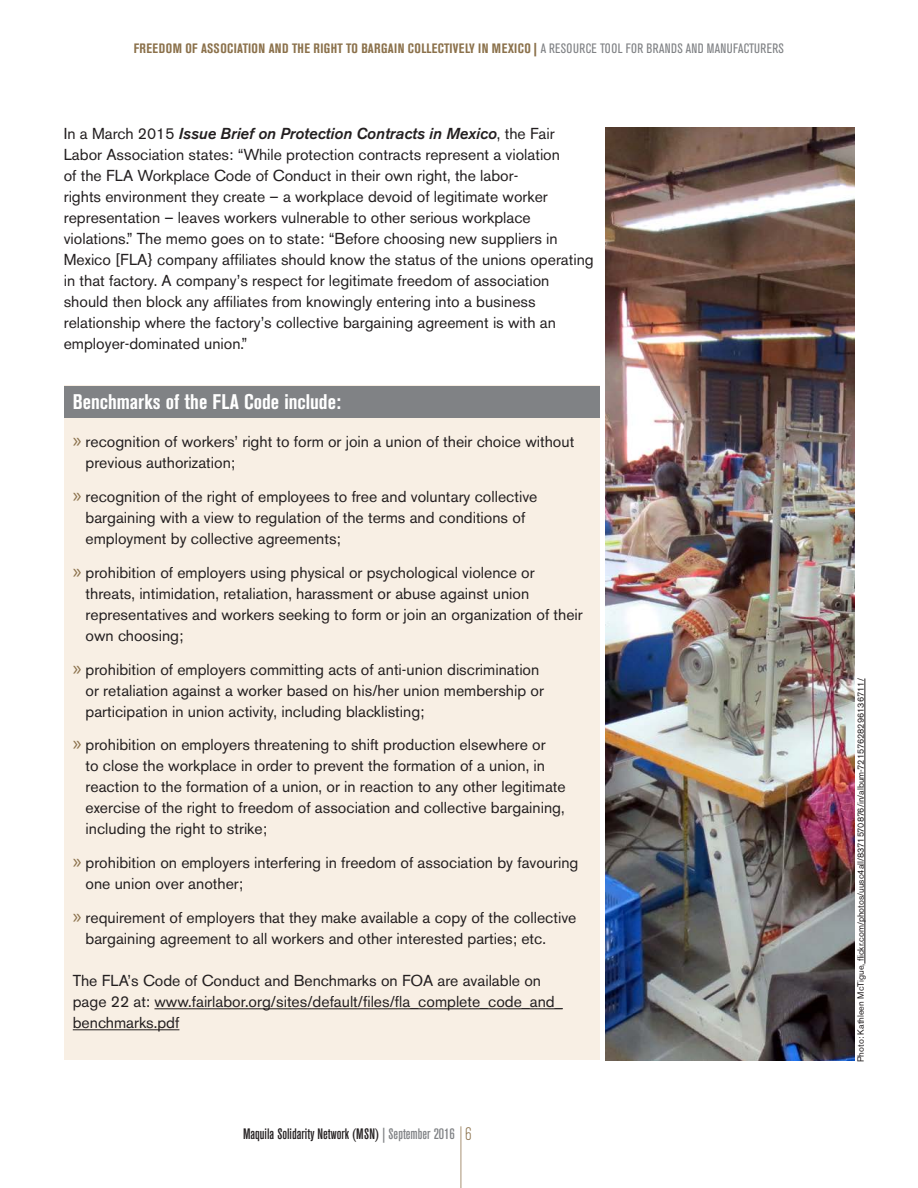
<style>
.page{position:relative;width:918px;height:1188px;background:#fff}
.page>*{position:absolute;margin:0;border:0;box-sizing:border-box;transform-origin:0 0}
.t1{font:700 condensed 21px "Akzidenz Grotesk BE";color:#fff}
.t2{font:15.75px/21px "Akzidenz Grotesk BE";color:#231f20}
.t3{font:500 condensed 15px "Akzidenz Grotesk BE";color:#231f20}
.t4{font:700 condensed 13.5px "Akzidenz Grotesk BE";letter-spacing:.035em;color:#8b714b}
.t5{font:9px "Akzidenz Grotesk BE";color:#231f20}
.s1{font-weight:800;font-stretch:normal}
.s2{font-weight:400;color:#808285}
.s3{font-weight:500;font-style:italic}
.s4{font-family:"Myriad Pro";font-size:21px;color:#8b714b}
.s5{color:#808285}
.s6{font-weight:300;font-size:18px;color:#8b714b}
</style>
<div class="page">
<hr style="left:460px;top:1126px;width:1px;height:62px;background:#b29e83">
<div style="left:64px;top:386px;width:536px;height:674px;background:#f8efe4"></div>
<div style="left:64px;top:386px;width:535px;height:32px;background:#808285"></div>
<hr style="left:154px;top:1008px;width:409px;height:1px;background:#231f20">
<hr style="left:73px;top:1029px;width:106px;height:1px;background:#231f20">
<img style="left:606px;top:128px;width:248px;height:932px">
<hr style="left:865px;top:678px;width:1px;height:286px;background:#231f20">
<p class="t4" style="left:134px;top:40px;width:652px">FREEDOM OF ASSOCIATION AND THE RIGHT TO BARGAIN COLLECTIVELY IN MEXICO <span class="s1">|</span> <span class="s2">A RESOURCE TOOL FOR BRANDS AND MANUFACTURERS</span></p>
<p class="t2" style="left:64px;top:123px;width:532px">In a March 2015 <span class="s3">Issue Brief on Protection Contracts in Mexico</span>, the Fair Labor Association states: “While protection contracts represent a violation<br>of the FLA Workplace Code of Conduct in their own right, the labor-<br>rights environment they create – a workplace devoid of legitimate worker representation – leaves workers vulnerable to other serious workplace violations.” The memo goes on to state: “Before choosing new suppliers in Mexico [FLA} company affiliates should know the status of the unions operating in that factory. A company’s respect for legitimate freedom of association should then block any affiliates from knowingly entering into a business relationship where the factory’s collective bargaining agreement is with an employer-dominated union.”</p>
<h1 class="t1" style="left:73px;top:390px;width:270px">Benchmarks of the FLA Code include:</h1>
<p class="t2" style="left:86px;top:431px;width:490px;text-indent:-13px"><span class="s4">»</span> recognition of workers’ right to form or join a union of their choice without previous authorization;</p>
<p class="t2" style="left:86px;top:486px;width:453px;text-indent:-13px"><span class="s4">»</span> recognition of the right of employees to free and voluntary collective bargaining with a view to regulation of the terms and conditions of employment by collective agreements;</p>
<p class="t2" style="left:86px;top:562px;width:499px;text-indent:-13px"><span class="s4">»</span> prohibition of employers using physical or psychological violence or threats, intimidation, retaliation, harassment or abuse against union representatives and workers seeking to form or join an organization of their own choosing;</p>
<p class="t2" style="left:86px;top:659px;width:460px;text-indent:-13px"><span class="s4">»</span> prohibition of employers committing acts of anti-union discrimination or retaliation against a worker based on his/her union membership or participation in union activity, including blacklisting;</p>
<p class="t2" style="left:86px;top:734px;width:482px;text-indent:-13px"><span class="s4">»</span> prohibition on employers threatening to shift production elsewhere or<br>to close the workplace in order to prevent the formation of a union, in reaction to the formation of a union, or in reaction to any other legitimate exercise of the right to freedom of association and collective bargaining, including the right to strike;</p>
<p class="t2" style="left:86px;top:852px;width:494px;text-indent:-13px"><span class="s4">»</span> prohibition on employers interfering in freedom of association by favouring one union over another;</p>
<p class="t2" style="left:86px;top:907px;width:492px;text-indent:-13px"><span class="s4">»</span> requirement of employers that they make available a copy of the collective bargaining agreement to all workers and other interested parties; etc.</p>
<p class="t2" style="left:73px;top:970px;width:491px">The FLA’s Code of Conduct and Benchmarks on FOA are available on page 22 at: www.fairlabor.org/sites/default/files/fla_complete_code_and_ benchmarks.pdf</p>
<p class="t3" style="left:243px;top:1126px;width:230px">Maquila Solidarity Network (MSN) <span class="s5">| September 2016</span> <span class="s6">6</span></p>
<p class="t5" style="left:855px;top:1062px;width:385px;rotate:-90deg">Photo: Kathleen McTigue, flickr.com/photos/uusc4all/8371570876/in/album-72157628296136711/</p>
</div>
